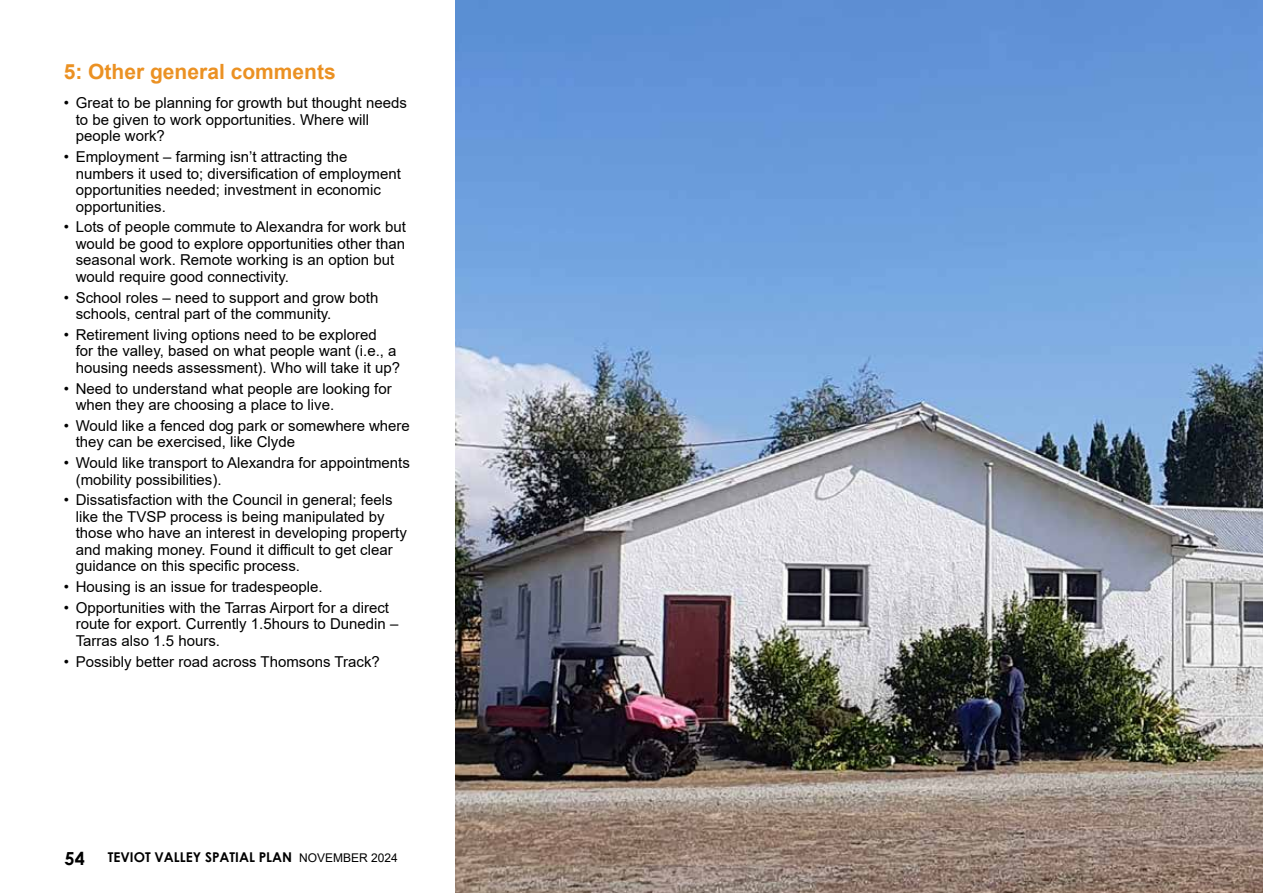
<style>
.page{position:relative;width:1263px;height:893px;background:#fff}
.page>*{position:absolute;margin:0;border:0;box-sizing:border-box;transform-origin:0 0}
.t1{font:700 21px "Arial";color:#eb9123}
.t2{font:700 18px "Century Gothic";color:#000}
.t3{font:15px/16.5px "Arial";color:#000}
.t4{font:700 13.5px "Century Gothic";color:#000}
.s1{font-family:"Arial";font-weight:400;font-size:12px}
</style>
<div class="page">
<img style="left:455px;top:0;width:808px;height:893px">
<h1 class="t1" style="left:64px;top:57px;width:273px">5: Other general comments</h1>
<p class="t3" style="left:76px;top:95px;width:333px;text-indent:-12px">• Great to be planning for growth but thought needs to be given to work opportunities. Where will people work?</p>
<p class="t3" style="left:76px;top:148px;width:327px;text-indent:-12px">• Employment – farming isn’t attracting the numbers it used to; diversification of employment opportunities needed; investment in economic opportunities.</p>
<p class="t3" style="left:76px;top:219px;width:332px;text-indent:-12px">• Lots of people commute to Alexandra for work but would be good to explore opportunities other than seasonal work. Remote working is an option but would require good connectivity.</p>
<p class="t3" style="left:76px;top:289px;width:304px;text-indent:-12px">• School roles – need to support and grow both schools, central part of the community.</p>
<p class="t3" style="left:76px;top:326px;width:326px;text-indent:-12px">• Retirement living options need to be explored<br>for the valley, based on what people want (i.e., a housing needs assessment). Who will take it up?</p>
<p class="t3" style="left:76px;top:380px;width:318px;text-indent:-12px">• Need to understand what people are looking for when they are choosing a place to live.</p>
<p class="t3" style="left:76px;top:417px;width:335px;text-indent:-12px">• Would like a fenced dog park or somewhere where they can be exercised, like Clyde</p>
<p class="t3" style="left:76px;top:454px;width:336px;text-indent:-12px">• Would like transport to Alexandra for appointments (mobility possibilities).</p>
<p class="t3" style="left:76px;top:492px;width:333px;text-indent:-12px">• Dissatisfaction with the Council in general; feels like the TVSP process is being manipulated by those who have an interest in developing property and making money. Found it difficult to get clear guidance on this specific process.</p>
<p class="t3" style="left:64px;top:578px;width:260px">• Housing is an issue for tradespeople.</p>
<p class="t3" style="left:76px;top:599px;width:324px;text-indent:-12px">• Opportunities with the Tarras Airport for a direct route for export. Currently 1.5hours to Dunedin –<br>Tarras also 1.5 hours.</p>
<p class="t3" style="left:64px;top:653px;width:318px">• Possibly better road across Thomsons Track?</p>
<p class="t2" style="left:65px;top:845px;width:22px">54</p>
<p class="t4" style="left:108px;top:847px;width:291px">TEVIOT VALLEY SPATIAL PLAN <span class="s1">NOVEMBER 2024</span></p>
</div>
